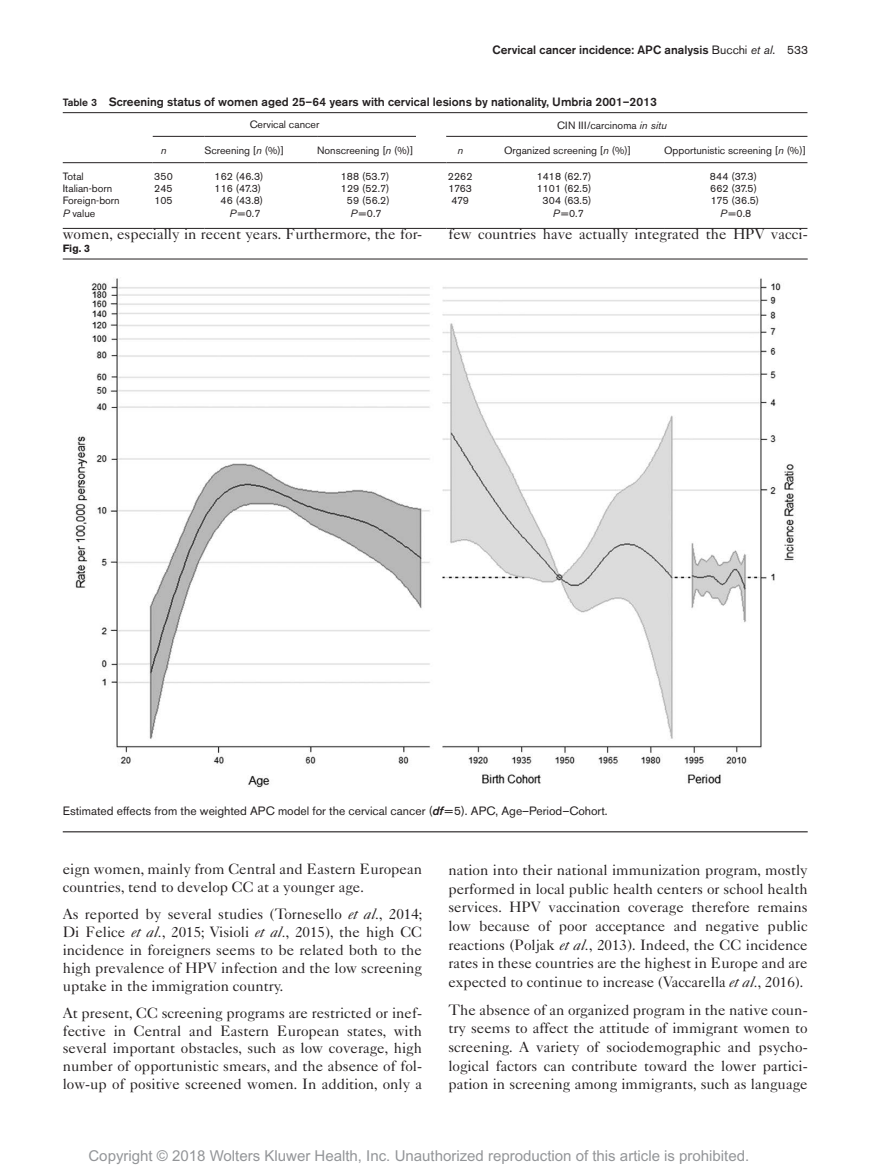
<style>
.page{position:relative;width:881px;height:1174px;background:#fff}
.page>*{position:absolute;margin:0;border:0;box-sizing:border-box;transform-origin:0 0}
.t1{font:15px/18.6px "Caslon 540 LT Std";color:#231f20;text-align:justify}
.t2{font:15px "Arial MT Std";color:#939598}
.t3{font:500 12px "Akzidenz Grotesk BE";color:#231f20}
.t4{font:12px "Akzidenz Grotesk BE";color:#231f20}
.t5{font:10.5px "Akzidenz Grotesk BE";color:#231f20}
.t6{font:700 10.5px "Akzidenz Grotesk BE";color:#231f20}
.t7{font:italic 10.5px "Akzidenz Grotesk BE";color:#231f20}
.s1{font-weight:400}
.s2{font-weight:400;font-style:italic}
.s3{font-size:10.5px}
.s4{font-style:italic}
.s5{font-weight:500;font-style:italic}
</style>
<div class="page">
<img style="left:75px;top:278px;width:719px;height:509px">
<hr style="left:63px;top:259px;width:744px;height:1px;background:#231f20">
<hr style="left:63px;top:831px;width:744px;height:1px;background:#231f20">
<hr style="left:204px;top:136px;width:113px;height:1px;background:#231f20">
<hr style="left:317px;top:136px;width:129px;height:1px;background:#231f20">
<hr style="left:504px;top:136px;width:159px;height:1px;background:#231f20">
<hr style="left:663px;top:136px;width:144px;height:1px;background:#231f20">
<hr style="left:153px;top:136px;width:51px;height:1px;background:#231f20">
<hr style="left:446px;top:136px;width:58px;height:1px;background:#231f20">
<hr style="left:63px;top:228px;width:90px;height:1px;background:#231f20">
<hr style="left:153px;top:228px;width:51px;height:1px;background:#231f20">
<hr style="left:204px;top:228px;width:113px;height:1px;background:#231f20">
<hr style="left:317px;top:228px;width:129px;height:1px;background:#231f20">
<hr style="left:446px;top:228px;width:58px;height:1px;background:#231f20">
<hr style="left:504px;top:228px;width:159px;height:1px;background:#231f20">
<hr style="left:663px;top:228px;width:144px;height:1px;background:#231f20">
<hr style="left:63px;top:162px;width:90px;height:1px;background:#231f20">
<hr style="left:153px;top:162px;width:51px;height:1px;background:#231f20">
<hr style="left:204px;top:162px;width:113px;height:1px;background:#231f20">
<hr style="left:317px;top:162px;width:129px;height:1px;background:#231f20">
<hr style="left:446px;top:162px;width:58px;height:1px;background:#231f20">
<hr style="left:504px;top:162px;width:159px;height:1px;background:#231f20">
<hr style="left:663px;top:162px;width:144px;height:1px;background:#231f20">
<hr style="left:63px;top:112px;width:744px;height:1px;background:#231f20">
<div style="left:416px;top:126px;width:30px;height:19px;background:#fff"></div>
<p class="t3" style="left:492px;top:42px;width:317px">Cervical cancer incidence: APC analysis <span class="s1">Bucchi</span> <span class="s2">et al</span><span class="s1">. 533</span></p>
<p class="t3" style="left:63px;top:94px;width:595px"><span class="s3">Table 3</span> Screening status of women aged 25–64 years with cervical lesions by nationality, Umbria 2001–2013</p>
<p class="t5" style="left:250px;top:118px;width:71px">Cervical cancer</p>
<p class="t5" style="left:557px;top:119px;width:111px">CIN III/carcinoma <span class="s4">in situ</span></p>
<p class="t7" style="left:161px;top:144px;width:7px">n</p>
<p class="t5" style="left:204px;top:144px;width:81px">Screening [<span class="s4">n</span> (%)]</p>
<p class="t5" style="left:317px;top:144px;width:98px">Nonscreening [<span class="s4">n</span> (%)]</p>
<p class="t7" style="left:457px;top:144px;width:7px">n</p>
<p class="t5" style="left:504px;top:144px;width:128px">Organized screening [<span class="s4">n</span> (%)]</p>
<p class="t5" style="left:663px;top:144px;width:143px">Opportunistic screening [<span class="s4">n</span> (%)]</p>
<p class="t5" style="left:63px;top:170px;width:23px">Total</p>
<p class="t5" style="left:154px;top:170px;width:20px">350</p>
<p class="t5" style="left:214px;top:170px;width:50px">162 (46.3)</p>
<p class="t5" style="left:340px;top:170px;width:50px">188 (53.7)</p>
<p class="t5" style="left:448px;top:170px;width:26px">2262</p>
<p class="t5" style="left:536px;top:170px;width:56px">1418 (62.7)</p>
<p class="t5" style="left:709px;top:170px;width:49px">844 (37.3)</p>
<p class="t5" style="left:63px;top:182px;width:51px">Italian-born</p>
<p class="t5" style="left:154px;top:182px;width:20px">245</p>
<p class="t5" style="left:214px;top:182px;width:48px">116 (47.3)</p>
<p class="t5" style="left:341px;top:182px;width:50px">129 (52.7)</p>
<p class="t5" style="left:448px;top:182px;width:25px">1763</p>
<p class="t5" style="left:536px;top:182px;width:56px">1101 (62.5)</p>
<p class="t5" style="left:709px;top:182px;width:48px">662 (37.5)</p>
<p class="t5" style="left:63px;top:194px;width:58px">Foreign-born</p>
<p class="t5" style="left:154px;top:194px;width:20px">105</p>
<p class="t5" style="left:220px;top:194px;width:44px">46 (43.8)</p>
<p class="t5" style="left:346px;top:194px;width:44px">59 (56.2)</p>
<p class="t5" style="left:451px;top:194px;width:19px">479</p>
<p class="t5" style="left:542px;top:194px;width:50px">304 (63.5)</p>
<p class="t5" style="left:710px;top:194px;width:50px">175 (36.5)</p>
<p class="t5" style="left:63px;top:207px;width:34px"><span class="s4">P</span> value</p>
<p class="t5" style="left:229px;top:207px;width:33px"><span class="s4">P=</span>0.7</p>
<p class="t5" style="left:350px;top:207px;width:33px"><span class="s4">P=</span>0.7</p>
<p class="t5" style="left:552px;top:207px;width:33px"><span class="s4">P=</span>0.7</p>
<p class="t5" style="left:720px;top:207px;width:33px"><span class="s4">P=</span>0.8</p>
<p class="t1" style="left:63px;top:225px;width:360px">women, especially in recent years. Furthermore, the for-</p>
<p class="t6" style="left:63px;top:242px;width:29px">Fig. 3</p>
<p class="t1" style="left:448px;top:225px;width:360px">few countries have actually integrated the HPV vacci-</p>
<p class="t4" style="left:63px;top:803px;width:546px">Estimated effects from the weighted APC model for the cervical cancer (<span class="s5">df</span>=5). APC, Age–Period–Cohort.</p>
<p class="t1" style="left:63px;top:860px;width:361px;line-height:17.9px">eign women, mainly from Central and Eastern European countries, tend to develop CC at a younger age.</p>
<p class="t1" style="left:63px;top:905px;width:361px;line-height:17.9px">As reported by several studies (Tornesello <span class="s4">et al.</span>, 2014; Di Felice <span class="s4">et al.</span>, 2015; Visioli <span class="s4">et al.</span>, 2015), the high CC incidence in foreigners seems to be related both to the high prevalence of HPV infection and the low screening uptake in the immigration country.</p>
<p class="t1" style="left:63px;top:1003px;width:361px;line-height:17.9px">At present, CC screening programs are restricted or inef&shy;fective in Central and Eastern European states, with several important obstacles, such as low coverage, high number of opportunistic smears, and the absence of fol&shy;low-up of positive screened women. In addition, only a</p>
<p class="t1" style="left:448px;top:860px;width:361px">nation into their national immunization program, mostly performed in local public health centers or school health services. HPV vaccination coverage therefore remains low because of poor acceptance and negative public reactions (Poljak <span class="s4">et al.</span>, 2013). Indeed, the CC incidence rates in these countries are the highest in Europe and are expected to continue to increase (Vaccarella <span class="s4">et al.</span>, 2016).</p>
<p class="t1" style="left:448px;top:1000px;width:361px">The absence of an organized program in the native coun&shy;try seems to affect the attitude of immigrant women to screening. A variety of sociodemographic and psycho&shy;logical factors can contribute toward the lower partici&shy;pation in screening among immigrants, such as language</p>
<p class="t2" style="left:88px;top:1147px;width:662px">Copyright © 2018 Wolters Kluwer Health, Inc. Unauthorized reproduction of this article is prohibited.</p>
</div>
